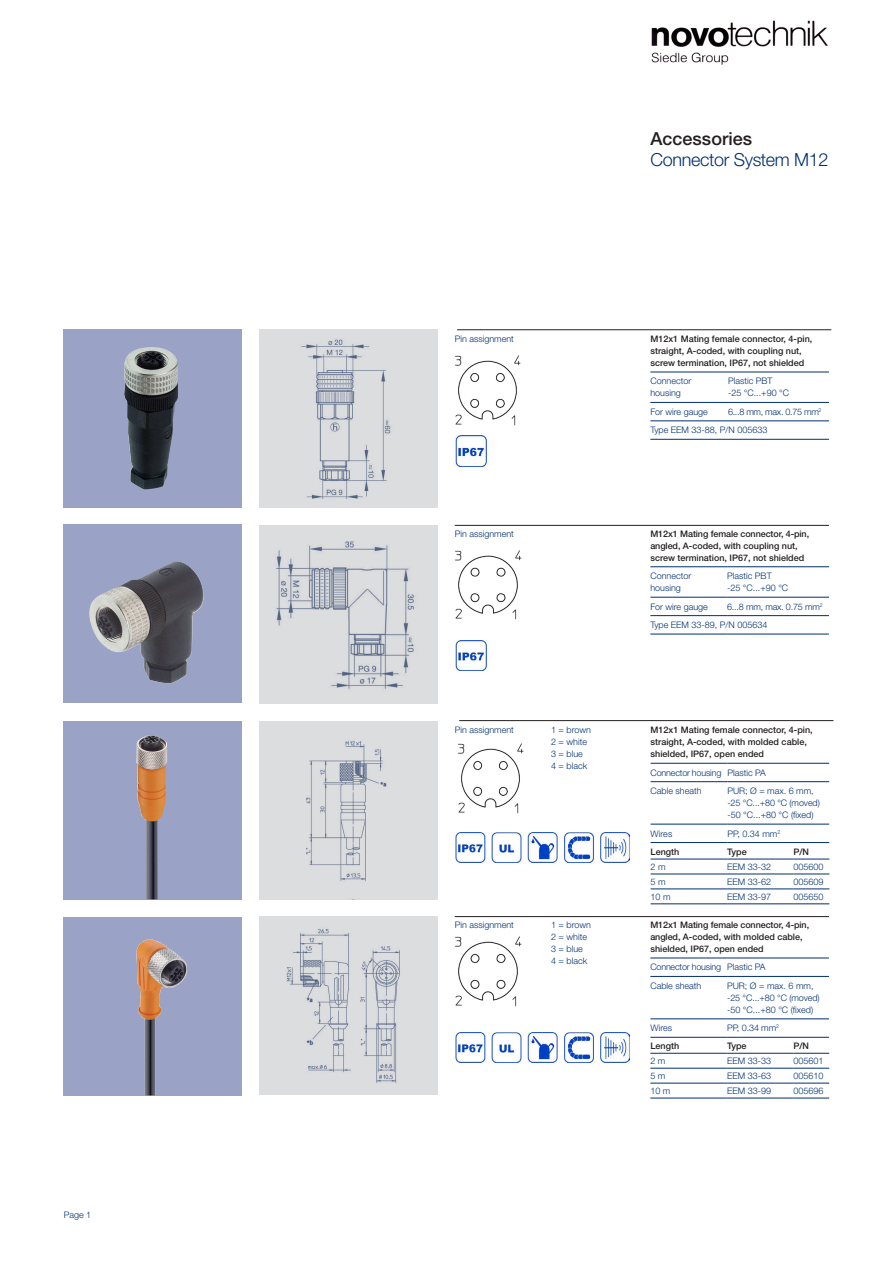
<style>
.page{position:relative;width:893px;height:1263px;background:#fff}
.page>*{position:absolute;margin:0;border:0;box-sizing:border-box;transform-origin:0 0}
.t1{font:300 18px "Helvetica Neue LT Std";letter-spacing:-.02em;color:#002f73}
.t2{font:500 18px "Helvetica Neue LT Std";color:#231f20}
.t3{font:300 9px/12px "Helvetica Neue LT Std";color:#002f73}
.t4{font:500 9px/12px "Helvetica Neue LT Std";color:#231f20}
</style>
<div class="page">
<img style="left:651px;top:20px;width:177px;height:45px">
<div style="left:64px;top:721px;width:178px;height:178px;background:#9aa3c6"></div>
<img style="left:136px;top:736px;width:31px;height:163px">
<div style="left:259px;top:721px;width:179px;height:178px;background:#dcdddf"></div>
<img style="left:306px;top:741px;width:81px;height:140px">
<div style="left:259px;top:916px;width:179px;height:179px;background:#dcdddf"></div>
<img style="left:286px;top:929px;width:114px;height:154px">
<div style="left:64px;top:917px;width:178px;height:178px;background:#9aa3c6"></div>
<img style="left:136px;top:939px;width:52px;height:156px">
<hr style="left:651px;top:763px;width:76px;height:1px;background:#002f73">
<hr style="left:727px;top:763px;width:102px;height:1px;background:#002f73">
<hr style="left:651px;top:781px;width:76px;height:1px;background:#002f73">
<hr style="left:727px;top:781px;width:102px;height:1px;background:#002f73">
<hr style="left:651px;top:824px;width:76px;height:1px;background:#002f73">
<hr style="left:727px;top:824px;width:102px;height:1px;background:#002f73">
<hr style="left:651px;top:842px;width:76px;height:1px;background:#002f73">
<hr style="left:727px;top:842px;width:102px;height:1px;background:#002f73">
<img style="left:458px;top:744px;width:65px;height:69px">
<hr style="left:455px;top:916px;width:374px;height:1px;background:#231f20">
<hr style="left:650px;top:958px;width:77px;height:1px;background:#002f73">
<hr style="left:727px;top:958px;width:102px;height:1px;background:#002f73">
<hr style="left:650px;top:976px;width:77px;height:1px;background:#002f73">
<hr style="left:727px;top:976px;width:102px;height:1px;background:#002f73">
<hr style="left:650px;top:1018px;width:77px;height:1px;background:#002f73">
<hr style="left:727px;top:1018px;width:102px;height:1px;background:#002f73">
<hr style="left:650px;top:1037px;width:77px;height:1px;background:#002f73">
<hr style="left:727px;top:1037px;width:102px;height:1px;background:#002f73">
<img style="left:454px;top:833px;width:176px;height:30px">
<hr style="left:459px;top:720px;width:374px;height:1px;background:#231f20">
<img style="left:454px;top:1033px;width:176px;height:30px">
<img style="left:455px;top:936px;width:66px;height:70px">
<div style="left:64px;top:330px;width:178px;height:178px;background:#9aa3c6"></div>
<img style="left:124px;top:347px;width:54px;height:142px">
<div style="left:259px;top:330px;width:179px;height:178px;background:#dcdddf"></div>
<img style="left:301px;top:339px;width:90px;height:160px">
<div style="left:259px;top:525px;width:179px;height:179px;background:#dcdddf"></div>
<img style="left:276px;top:541px;width:138px;height:148px">
<div style="left:64px;top:524px;width:178px;height:179px;background:#9aa3c6"></div>
<img style="left:89px;top:561px;width:115px;height:122px">
<hr style="left:650px;top:372px;width:78px;height:1px;background:#002f73">
<hr style="left:728px;top:372px;width:101px;height:1px;background:#002f73">
<hr style="left:650px;top:402px;width:78px;height:1px;background:#002f73">
<hr style="left:728px;top:402px;width:101px;height:1px;background:#002f73">
<hr style="left:650px;top:421px;width:78px;height:1px;background:#002f73">
<hr style="left:728px;top:421px;width:101px;height:1px;background:#002f73">
<hr style="left:650px;top:439px;width:78px;height:1px;background:#002f73">
<hr style="left:728px;top:439px;width:101px;height:1px;background:#002f73">
<img style="left:455px;top:355px;width:66px;height:70px">
<hr style="left:455px;top:525px;width:374px;height:1px;background:#231f20">
<hr style="left:650px;top:566px;width:77px;height:1px;background:#002f73">
<hr style="left:727px;top:566px;width:102px;height:1px;background:#002f73">
<hr style="left:650px;top:597px;width:77px;height:1px;background:#002f73">
<hr style="left:727px;top:597px;width:102px;height:1px;background:#002f73">
<hr style="left:650px;top:615px;width:77px;height:1px;background:#002f73">
<hr style="left:727px;top:615px;width:102px;height:1px;background:#002f73">
<hr style="left:650px;top:634px;width:77px;height:1px;background:#002f73">
<hr style="left:727px;top:634px;width:102px;height:1px;background:#002f73">
<img style="left:455px;top:436px;width:33px;height:30px">
<hr style="left:457px;top:329px;width:374px;height:1px;background:#231f20">
<img style="left:455px;top:550px;width:66px;height:70px">
<img style="left:455px;top:640px;width:34px;height:30px">
<hr style="left:651px;top:859px;width:76px;height:1px;background:#002f73">
<hr style="left:727px;top:859px;width:66px;height:1px;background:#002f73">
<hr style="left:793px;top:859px;width:36px;height:1px;background:#002f73">
<hr style="left:651px;top:874px;width:76px;height:1px;background:#002f73">
<hr style="left:727px;top:874px;width:66px;height:1px;background:#002f73">
<hr style="left:793px;top:874px;width:36px;height:1px;background:#002f73">
<hr style="left:651px;top:889px;width:76px;height:1px;background:#002f73">
<hr style="left:727px;top:889px;width:66px;height:1px;background:#002f73">
<hr style="left:793px;top:889px;width:36px;height:1px;background:#002f73">
<hr style="left:651px;top:903px;width:76px;height:1px;background:#002f73">
<hr style="left:727px;top:903px;width:66px;height:1px;background:#002f73">
<hr style="left:793px;top:903px;width:36px;height:1px;background:#002f73">
<hr style="left:650px;top:1053px;width:77px;height:1px;background:#002f73">
<hr style="left:727px;top:1053px;width:66px;height:1px;background:#002f73">
<hr style="left:793px;top:1053px;width:36px;height:1px;background:#002f73">
<hr style="left:650px;top:1068px;width:77px;height:1px;background:#002f73">
<hr style="left:727px;top:1068px;width:66px;height:1px;background:#002f73">
<hr style="left:793px;top:1068px;width:36px;height:1px;background:#002f73">
<hr style="left:650px;top:1083px;width:77px;height:1px;background:#002f73">
<hr style="left:727px;top:1083px;width:66px;height:1px;background:#002f73">
<hr style="left:793px;top:1083px;width:36px;height:1px;background:#002f73">
<hr style="left:650px;top:1098px;width:77px;height:1px;background:#002f73">
<hr style="left:727px;top:1098px;width:66px;height:1px;background:#002f73">
<hr style="left:793px;top:1098px;width:36px;height:1px;background:#002f73">
<p class="t3" style="left:64px;top:1209px;width:29px">Page 1</p>
<p class="t3" style="left:455px;top:332px;width:61px">Pin assignment</p>
<h1 class="t2" style="left:651px;top:128px;width:103px">Accessories</h1>
<h1 class="t1" style="left:651px;top:148px;width:179px">Connector System M12</h1>
<p class="t4" style="left:650px;top:333px;width:164px">M12x1 Mating female connector, 4-pin, straight, A-coded, with coupling nut, screw termination, IP67, not shielded</p>
<p class="t3" style="left:650px;top:375px;width:42px">Connector housing</p>
<p class="t3" style="left:728px;top:375px;width:63px">Plastic PBT<br>-25 °C...+90 °C</p>
<p class="t3" style="left:650px;top:405px;width:59px">For wire gauge</p>
<p class="t3" style="left:650px;top:402px;width:173px;line-height:18.5px;text-indent:78px">6...8 mm, max. 0.75 mm<sup>2<br></sup>Type EEM 33-88, P/N 005633</p>
<p class="t3" style="left:455px;top:527px;width:61px">Pin assignment</p>
<p class="t4" style="left:650px;top:527px;width:160px">M12x1 Mating female connector, 4-pin, angled, A-coded, with coupling nut, screw termination, IP67, not shielded</p>
<p class="t3" style="left:650px;top:570px;width:42px">Connector housing</p>
<p class="t3" style="left:727px;top:570px;width:63px">Plastic PBT<br>-25 °C...+90 °C</p>
<p class="t3" style="left:650px;top:600px;width:59px">For wire gauge</p>
<p class="t3" style="left:650px;top:597px;width:174px;line-height:18.5px;text-indent:77px">6...8 mm, max. 0.75 mm<sup>2<br></sup>Type EEM 33-89, P/N 005634</p>
<p class="t3" style="left:455px;top:723px;width:61px">Pin assignment</p>
<p class="t3" style="left:551px;top:723px;width:41px">1 = brown<br>2 = white<br>3 = blue<br>4 = black</p>
<p class="t3" style="left:455px;top:919px;width:61px">Pin assignment</p>
<p class="t3" style="left:551px;top:919px;width:41px">1 = brown<br>2 = white<br>3 = blue<br>4 = black</p>
<p class="t4" style="left:651px;top:724px;width:164px">M12x1 Mating female connector, 4-pin, straight, A-coded, with molded cable, shielded, IP67, open ended</p>
<p class="t3" style="left:651px;top:763px;width:117px;line-height:18.5px">Connector housing Plastic PA<br>Cable sheath</p>
<p class="t3" style="left:727px;top:785px;width:94px">PUR; Ø = max. 6 mm, -25 °C...+80 °C (moved) -50 °C...+80 °C (fixed)</p>
<p class="t3" style="left:651px;top:827px;width:23px">Wires</p>
<p class="t3" style="left:727px;top:827px;width:54px">PP, 0.34 mm<sup>2</sup></p>
<p class="t4" style="left:651px;top:845px;width:30px">Length</p>
<p class="t4" style="left:727px;top:845px;width:21px">Type</p>
<p class="t4" style="left:793px;top:845px;width:17px">P/N</p>
<p class="t3" style="left:651px;top:860px;width:17px">2 m</p>
<p class="t3" style="left:727px;top:860px;width:46px">EEM 33-32</p>
<p class="t3" style="left:793px;top:860px;width:32px">005600</p>
<p class="t3" style="left:651px;top:875px;width:17px">5 m</p>
<p class="t3" style="left:727px;top:875px;width:46px">EEM 33-62</p>
<p class="t3" style="left:793px;top:875px;width:32px">005609</p>
<p class="t3" style="left:651px;top:890px;width:22px">10 m</p>
<p class="t3" style="left:727px;top:890px;width:46px">EEM 33-97</p>
<p class="t3" style="left:793px;top:890px;width:32px">005650</p>
<p class="t4" style="left:650px;top:919px;width:160px">M12x1 Mating female connector, 4-pin, angled, A-coded, with molded cable, shielded, IP67, open ended</p>
<p class="t3" style="left:650px;top:958px;width:117px;line-height:18.5px">Connector housing Plastic PA<br>Cable sheath</p>
<p class="t3" style="left:727px;top:979px;width:94px">PUR; Ø = max. 6 mm, -25 °C...+80 °C (moved) -50 °C...+80 °C (fixed)</p>
<p class="t3" style="left:650px;top:1022px;width:23px">Wires</p>
<p class="t3" style="left:727px;top:1022px;width:53px">PP, 0.34 mm<sup>2</sup></p>
<p class="t4" style="left:650px;top:1040px;width:30px">Length</p>
<p class="t4" style="left:727px;top:1040px;width:21px">Type</p>
<p class="t4" style="left:793px;top:1040px;width:17px">P/N</p>
<p class="t3" style="left:650px;top:1054px;width:17px">2 m</p>
<p class="t3" style="left:727px;top:1054px;width:46px">EEM 33-33</p>
<p class="t3" style="left:793px;top:1054px;width:32px">005601</p>
<p class="t3" style="left:650px;top:1069px;width:17px">5 m</p>
<p class="t3" style="left:727px;top:1069px;width:46px">EEM 33-63</p>
<p class="t3" style="left:793px;top:1069px;width:32px">005610</p>
<p class="t3" style="left:650px;top:1084px;width:22px">10 m</p>
<p class="t3" style="left:727px;top:1084px;width:46px">EEM 33-99</p>
<p class="t3" style="left:793px;top:1084px;width:32px">005696</p>
</div>
